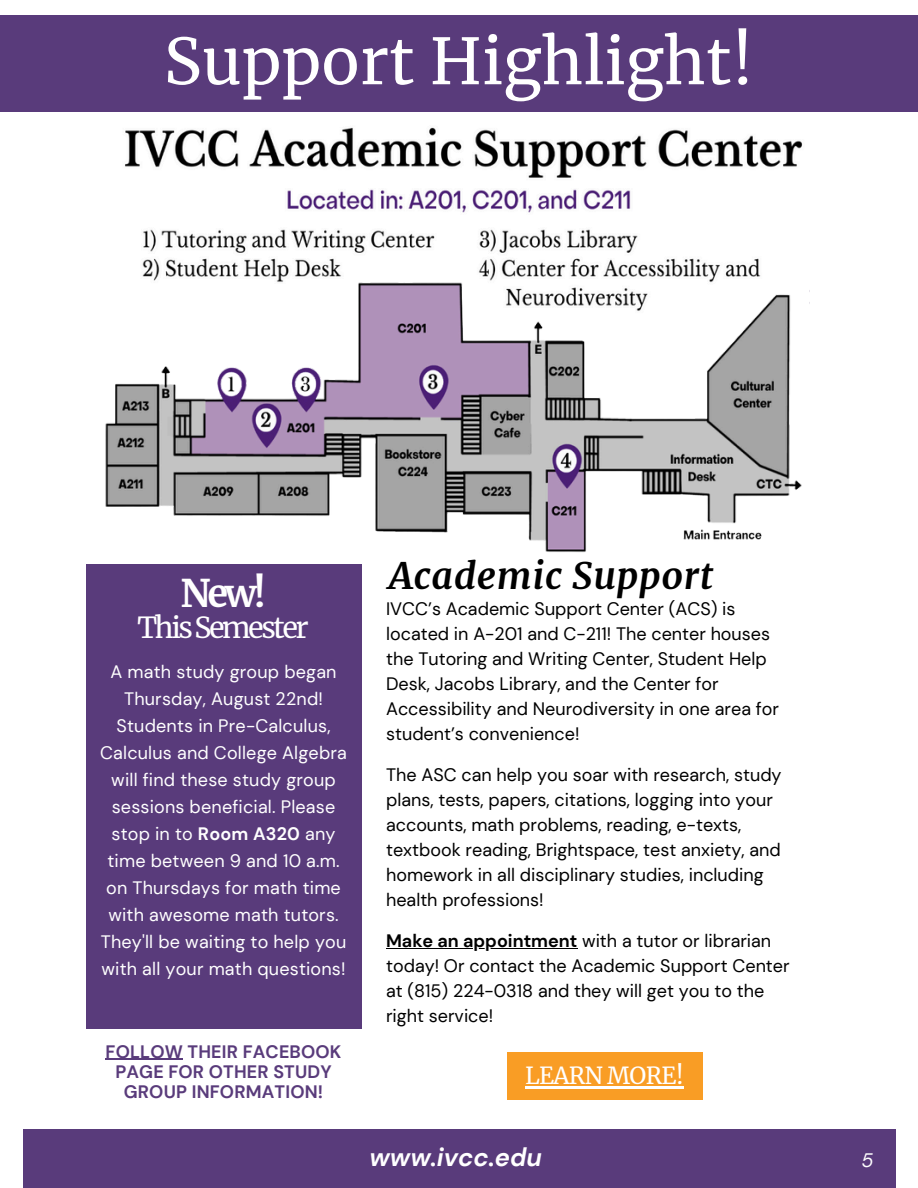
<style>
.page{position:relative;width:918px;height:1188px;background:#fff}
.page>*{position:absolute;margin:0;border:0;box-sizing:border-box;transform-origin:0 0}
.t1{font:63.3px "Merriweather";color:#fff}
.t2{font:700 37.65px "Merriweather";color:#fff}
.t3{font:italic 700 36.9px "Merriweather";letter-spacing:.02em;color:#000}
.t4{font:28.65px "Merriweather";letter-spacing:-.09em;color:#fff}
.t5{font:italic 700 25.5px "DM Sans";color:#fff}
.t6{font:23.25px "Merriweather";letter-spacing:-.03em;color:#fff}
.t7{font:italic 19.5px "DM Sans";color:#fff}
.t8{font:18px/25px "DM Sans";color:#000}
.t9{font:18px/27px "DM Sans";letter-spacing:.01em;color:#fff;text-align:center}
.t10{font:700 18px/20.2px "DM Sans";letter-spacing:.01em;color:#593b7b;text-align:center}
.s1{font-weight:700}
</style>
<div class="page">
<img style="left:125px;top:127px;width:678px;height:86px">
<div style="left:86px;top:564px;width:275px;height:465px;background:#593b7b"></div>
<div style="left:0;top:15px;width:918px;height:97px;background:#593b7b"></div>
<hr style="left:386px;top:948px;width:191px;height:1px;background:#000">
<div style="left:23px;top:1129px;width:872px;height:59px;background:#593b7b"></div>
<hr style="left:106px;top:1059px;width:77px;height:1px;background:#593b7b">
<img style="left:142px;top:229px;width:617px;height:46px">
<div style="left:507px;top:1052px;width:195px;height:48px;background:#f99d25"></div>
<hr style="left:525px;top:1086px;width:158px;height:3px;background:#fff">
<img style="left:105px;top:275px;width:705px;height:290px">
<p class="t1" style="left:164px;top:22px;width:591px">Support Highlight!</p>
<p class="t2" style="left:181px;top:570px;width:87px">New!</p>
<p class="t4" style="left:138px;top:609px;width:173px">ThisSemester</p>
<p class="t9" style="left:111px;top:659px;width:228px">A math study group began<br>Thursday, August 22nd!</p>
<p class="t9" style="left:100px;top:713px;width:248px">Students in Pre-Calculus,<br>Calculus and College Algebra will find these study group sessions beneficial. Please stop in to <span class="s1">Room A320</span> any time between 9 and 10 a.m. on Thursdays for math time with awesome math tutors.<br>They'll be waiting to help you with all your math questions!</p>
<p class="t10" style="left:106px;top:1041px;width:237px">FOLLOW THEIR FACEBOOK<br>PAGE FOR OTHER STUDY<br>GROUP INFORMATION!</p>
<p class="t3" style="left:389px;top:552px;width:325px">Academic Support</p>
<p class="t8" style="left:386px;top:596px;width:394px">IVCC’s Academic Support Center (ACS) is located in A-201 and C-211! The center houses the Tutoring and Writing Center, Student Help Desk, Jacobs Library, and the Center for Accessibility and Neurodiversity in one area for student’s convenience!</p>
<h3 class="t8" style="left:386px;top:762px;width:397px">The ASC can help you soar with research, study plans, tests, papers, citations, logging into your accounts, math problems, reading, e-texts, textbook reading, Brightspace, test anxiety, and homework in all disciplinary studies, including health professions!</h3>
<p class="t8" style="left:386px;top:928px;width:405px"><span class="s1">Make an appointment</span> with a tutor or librarian today! Or contact the Academic Support Center at (815) 224-0318 and they will get you to the right service!</p>
<p class="t6" style="left:525px;top:1061px;width:161px">LEARN MORE!</p>
<p class="t5" style="left:369px;top:1140px;width:174px">www.ivcc.edu</p>
<h6 class="t7" style="left:861px;top:1148px;width:13px">5</h6>
</div>
